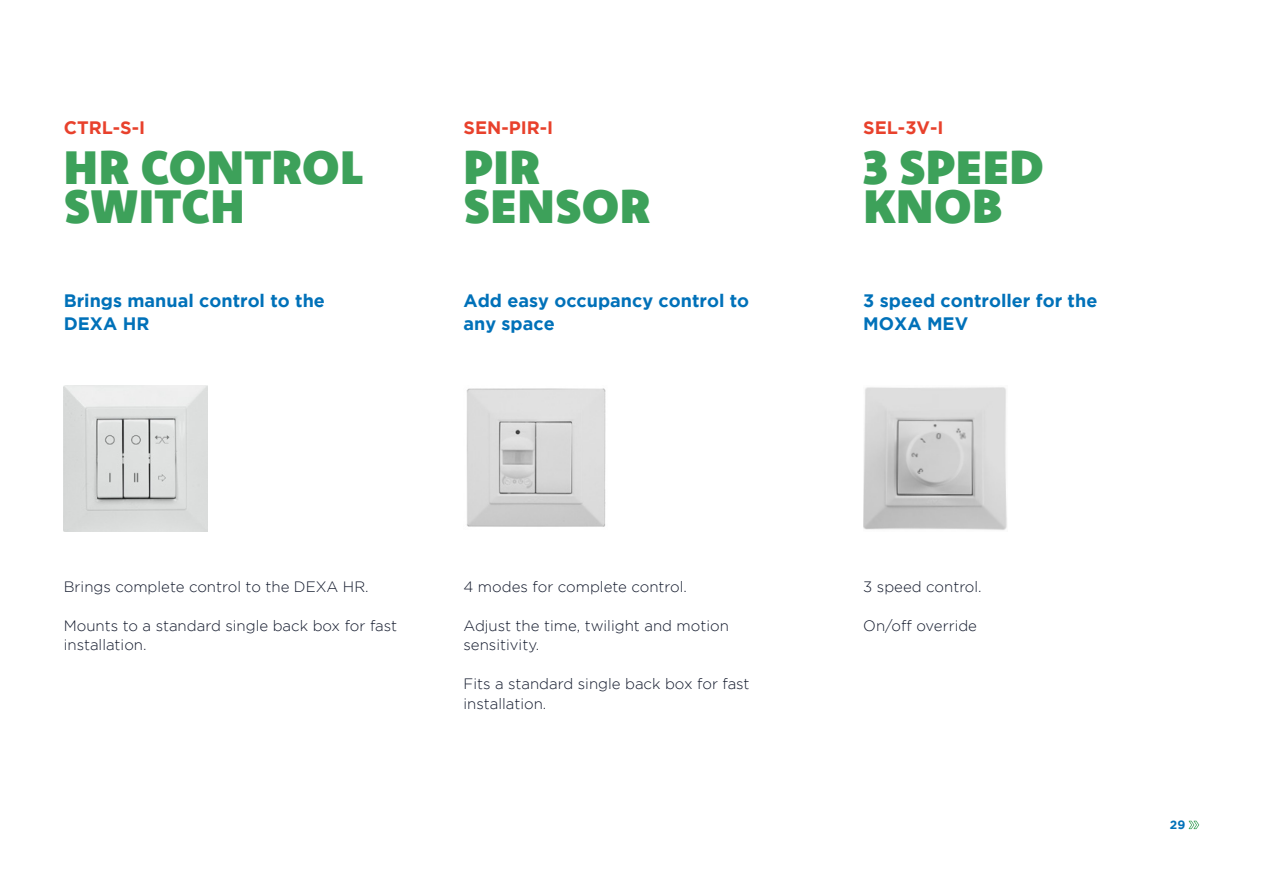
<style>
.page{position:relative;width:1263px;height:893px;background:#fff}
.page>*{position:absolute;margin:0;border:0;box-sizing:border-box;transform-origin:0 0}
.t1{font:900 47.55px/39.2px "Komet";letter-spacing:.015em;color:#3da15a}
.t2{font:700 18px/22.5px "Gotham";color:#0071b9}
.t3{font:700 18px "Gotham";color:#e8412c}
.t4{font:300 15px/19.5px "Gotham";color:#12192c}
.t5{font:700 12px "Gotham";color:#0071b9}
</style>
<div class="page">
<svg style="left:1189px;top:821px;width:10px;height:8px"></svg>
<img style="left:64px;top:385px;width:144px;height:147px">
<img style="left:466px;top:388px;width:140px;height:139px">
<img style="left:863px;top:387px;width:144px;height:143px">
<p class="t3" style="left:64px;top:117px;width:83px">CTRL-S-I</p>
<p class="t3" style="left:463px;top:117px;width:91px">SEN-PIR-I</p>
<p class="t3" style="left:863px;top:117px;width:82px">SEL-3V-I</p>
<h1 class="t1" style="left:64px;top:147px;width:301px">HR CONTROL<br>SWITCH</h1>
<h1 class="t1" style="left:464px;top:147px;width:188px">PIR<br>SENSOR</h1>
<h1 class="t1" style="left:863px;top:147px;width:182px">3 SPEED<br>KNOB</h1>
<p class="t2" style="left:64px;top:289px;width:263px">Brings manual control to the<br>DEXA HR</p>
<p class="t2" style="left:463px;top:289px;width:287px">Add easy occupancy control to any space</p>
<p class="t2" style="left:863px;top:289px;width:236px">3 speed controller for the<br>MOXA MEV</p>
<p class="t4" style="left:64px;top:576px;width:306px">Brings complete control to the DEXA HR.</p>
<p class="t4" style="left:64px;top:615px;width:335px">Mounts to a standard single back box for fast installation.</p>
<p class="t4" style="left:463px;top:576px;width:225px">4 modes for complete control.</p>
<p class="t4" style="left:463px;top:615px;width:267px">Adjust the time, twilight and motion sensitivity.</p>
<p class="t4" style="left:463px;top:674px;width:288px">Fits a standard single back box for fast installation.</p>
<p class="t4" style="left:863px;top:576px;width:120px">3 speed control.</p>
<p class="t4" style="left:863px;top:615px;width:115px">On/off override</p>
<p class="t5" style="left:1170px;top:818px;width:17px">29</p>
</div>
